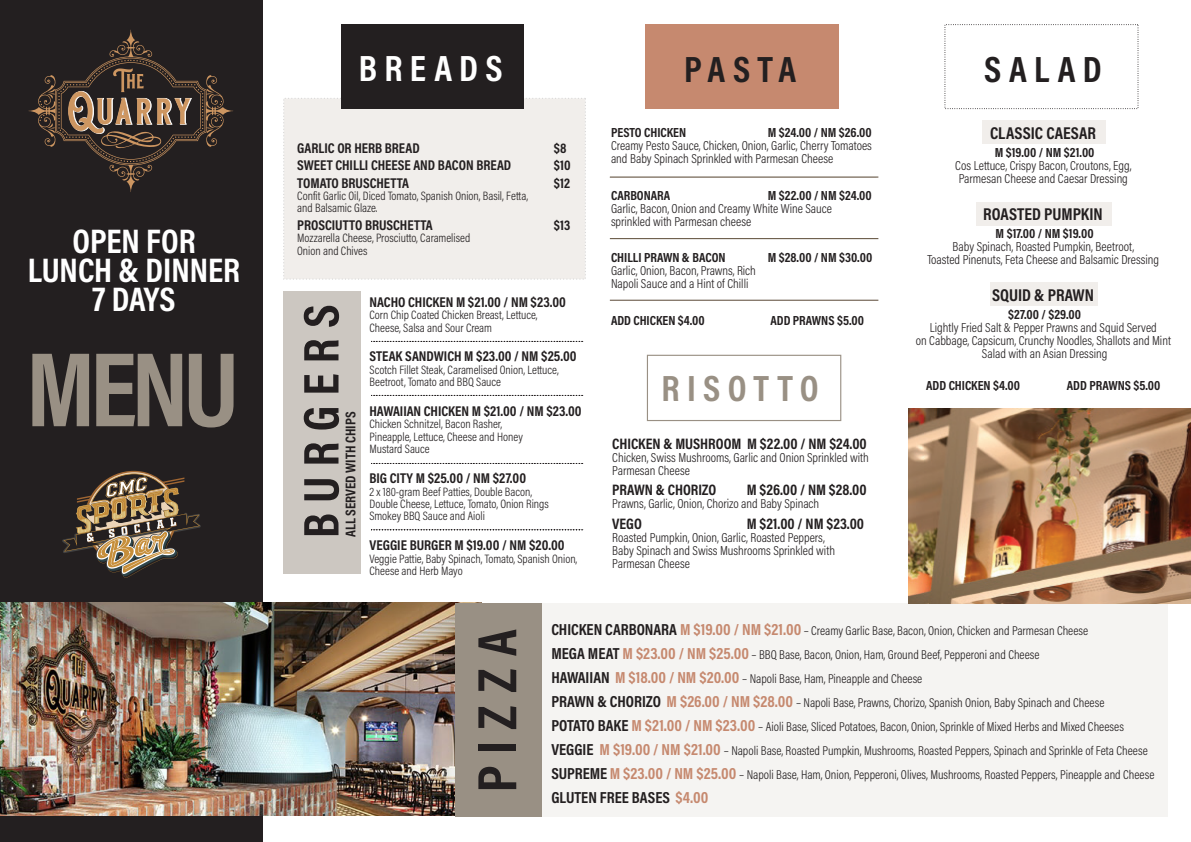
<style>
.page{position:relative;width:1191px;height:842px;background:#fff}
.page>*{position:absolute;margin:0;border:0;box-sizing:border-box;transform-origin:0 0}
.t1{font:700 107px "Acumin Pro Cond";color:#999084}
.t2{font:700 55.9px "Acumin Pro Cond";letter-spacing:.21em;color:#231f20}
.t3{font:700 50.6px "Acumin Pro Cond";letter-spacing:.2em;color:#231f20}
.t4{font:700 36.8px "Acumin Pro Cond";letter-spacing:.195em;color:#231f20}
.t5{font:700 36.8px "Acumin Pro Cond";letter-spacing:.2em;color:#999084}
.t6{font:700 36.8px "Acumin Pro Cond";letter-spacing:.2em;color:#fff}
.t7{font:700 34.4px/29.1px "Acumin Pro Cond";color:#fff;text-align:center}
.t8{font:700 17.3px "Acumin Pro Cond";color:#231f20}
.t9{font:700 16.1px "Acumin Pro Cond";color:#231f20}
.t10{font:700 15.3px "Acumin Pro Cond";color:#231f20}
.t11{font:700 14.3px "Acumin Pro Cond";color:#231f20}
.t12{font:700 13.3px "Acumin Pro Cond";color:#231f20}
.t13{font:300 13.1px/13px "Acumin Pro Cond";color:#231f20}
.t14{font:300 12.9px/24px "Acumin Pro Cond";color:#231f20}
.t15{font:300 12.3px/12.4px "Acumin Pro Cond";color:#231f20}
.s1{font-weight:700;font-size:16.1px}
.s2{font-weight:700;font-size:16.1px;color:#c6896f}
.s3{color:#c6896f}
</style>
<div class="page">
<div style="left:455px;top:603px;width:713px;height:213px;background:#f5f4f2"></div>
<div style="left:981px;top:120px;width:124px;height:24px;background:#f1eeeb"></div>
<div style="left:976px;top:202px;width:135px;height:24px;background:#f1eeeb"></div>
<div style="left:990px;top:282px;width:107px;height:24px;background:#f1eeeb"></div>
<div style="left:283px;top:98px;width:303px;height:182px;background:#f1eeeb"></div>
<div style="left:0;top:0;width:263px;height:842px;background:#231f20"></div>
<svg style="left:28px;top:29px;width:205px;height:163px"></svg>
<img style="left:0;top:603px;width:455px;height:213px">
<div style="left:283px;top:291px;width:78px;height:282px;background:#ccc7c1"></div>
<svg style="left:371px;top:341px;width:212px;height:1px"></svg>
<svg style="left:371px;top:395px;width:212px;height:1px"></svg>
<svg style="left:371px;top:463px;width:212px;height:1px"></svg>
<svg style="left:371px;top:529px;width:212px;height:1px"></svg>
<div style="left:455px;top:603px;width:86px;height:214px;background:#999084"></div>
<div style="left:341px;top:25px;width:183px;height:84px;background:#231f20"></div>
<div style="left:646px;top:25px;width:193px;height:84px;background:#c6896f"></div>
<div style="left:647px;top:355px;width:194px;height:66px;border:1px solid #999084"></div>
<hr style="left:610px;top:177px;width:268px;height:1px;background:#5a4835">
<hr style="left:610px;top:238px;width:268px;height:1px;background:#5a4835">
<hr style="left:610px;top:300px;width:268px;height:1px;background:#5a4835">
<img style="left:908px;top:409px;width:283px;height:194px">
<svg style="left:62px;top:471px;width:139px;height:107px"></svg>
<h3 class="t7" style="left:28px;top:225px;width:214px">OPEN FOR<br>LUNCH &amp; DINNER<br>7 DAYS</h3>
<h1 class="t1" style="left:26px;top:319px;width:215px">MENU</h1>
<h3 class="t6" style="left:359px;top:44px;width:145px">BREADS</h3>
<h3 class="t4" style="left:684px;top:45px;width:114px">PASTA</h3>
<h3 class="t4" style="left:984px;top:45px;width:119px">SALAD</h3>
<p class="t11" style="left:297px;top:139px;width:124px">GARLIC OR HERB BREAD</p>
<p class="t11" style="left:554px;top:139px;width:14px">$8</p>
<p class="t11" style="left:297px;top:156px;width:215px">SWEET CHILLI CHEESE AND BACON BREAD</p>
<p class="t11" style="left:554px;top:156px;width:18px">$10</p>
<p class="t11" style="left:297px;top:173px;width:113px">TOMATO BRUSCHETTA</p>
<p class="t11" style="left:554px;top:173px;width:18px">$12</p>
<p class="t15" style="left:297px;top:189px;width:232px">Confit Garlic Oil, Diced Tomato, Spanish Onion, Basil, Fetta, and Balsamic Glaze.</p>
<p class="t11" style="left:297px;top:215px;width:137px">PROSCIUTTO BRUSCHETTA</p>
<p class="t11" style="left:554px;top:215px;width:18px">$13</p>
<p class="t15" style="left:297px;top:231px;width:174px">Mozzarella Cheese, Prosciutto, Caramelised<br>Onion and Chives</p>
<h3 class="t3" style="left:288px;top:538px;width:235px;rotate:-90deg">BURGERS</h3>
<p class="t11" style="left:341px;top:537px;width:127px;rotate:-90deg">ALL SERVED WITH CHIPS</p>
<p class="t11" style="left:369px;top:292px;width:198px">NACHO CHICKEN M $21.00 / NM $23.00</p>
<p class="t15" style="left:369px;top:308px;width:169px">Corn Chip Coated Chicken Breast, Lettuce,<br>Cheese, Salsa and Sour Cream</p>
<p class="t11" style="left:369px;top:347px;width:208px">STEAK SANDWICH M $23.00 / NM $25.00</p>
<p class="t15" style="left:369px;top:363px;width:191px">Scotch Fillet Steak, Caramelised Onion, Lettuce,<br>Beetroot, Tomato and BBQ Sauce</p>
<p class="t11" style="left:369px;top:402px;width:214px">HAWAIIAN CHICKEN M $21.00 / NM $23.00</p>
<p class="t15" style="left:369px;top:418px;width:155px">Chicken Schnitzel, Bacon Rasher,<br>Pineapple, Lettuce, Cheese and Honey<br>Mustard Sauce</p>
<p class="t11" style="left:369px;top:469px;width:158px">BIG CITY M $25.00 / NM $27.00</p>
<p class="t15" style="left:369px;top:485px;width:181px">2 x 180-gram Beef Patties, Double Bacon,<br>Double Cheese, Lettuce, Tomato, Onion Rings<br>Smokey BBQ Sauce and Aioli</p>
<p class="t11" style="left:369px;top:536px;width:196px">VEGGIE BURGER M $19.00 / NM $20.00</p>
<p class="t15" style="left:369px;top:552px;width:209px">Veggie Pattie, Baby Spinach, Tomato, Spanish Onion,<br>Cheese and Herb Mayo</p>
<p class="t12" style="left:611px;top:124px;width:77px">PESTO CHICKEN</p>
<p class="t12" style="left:767px;top:124px;width:105px">M $24.00 / NM $26.00</p>
<p class="t13" style="left:611px;top:139px;width:262px">Creamy Pesto Sauce, Chicken, Onion, Garlic, Cherry Tomatoes and Baby Spinach Sprinkled with Parmesan Cheese</p>
<p class="t12" style="left:611px;top:186px;width:61px">CARBONARA</p>
<p class="t12" style="left:767px;top:186px;width:105px">M $22.00 / NM $24.00</p>
<p class="t13" style="left:611px;top:201px;width:222px">Garlic, Bacon, Onion and Creamy White Wine Sauce sprinkled with Parmesan cheese</p>
<p class="t12" style="left:611px;top:249px;width:116px">CHILLI PRAWN &amp; BACON</p>
<p class="t12" style="left:767px;top:249px;width:106px">M $28.00 / NM $30.00</p>
<p class="t13" style="left:611px;top:264px;width:146px">Garlic, Onion, Bacon, Prawns, Rich<br>Napoli Sauce and a Hint of Chilli</p>
<p class="t12" style="left:611px;top:312px;width:95px">ADD CHICKEN $4.00</p>
<p class="t12" style="left:770px;top:312px;width:95px">ADD PRAWNS $5.00</p>
<h3 class="t5" style="left:661px;top:364px;width:159px">RISOTTO</h3>
<p class="t10" style="left:612px;top:433px;width:256px">CHICKEN &amp; MUSHROOM M $22.00 / NM $24.00</p>
<p class="t13" style="left:612px;top:450px;width:258px">Chicken, Swiss Mushrooms, Garlic and Onion Sprinkled with<br>Parmesan Cheese</p>
<p class="t10" style="left:612px;top:480px;width:106px">PRAWN &amp; CHORIZO</p>
<p class="t10" style="left:747px;top:480px;width:121px">M $26.00 / NM $28.00</p>
<p class="t13" style="left:612px;top:497px;width:208px">Prawns, Garlic, Onion, Chorizo and Baby Spinach</p>
<p class="t10" style="left:612px;top:513px;width:31px">VEGO</p>
<p class="t10" style="left:746px;top:513px;width:119px">M $21.00 / NM $23.00</p>
<p class="t13" style="left:612px;top:531px;width:224px">Roasted Pumpkin, Onion, Garlic, Roasted Peppers,<br>Baby Spinach and Swiss Mushrooms Sprinkled with<br>Parmesan Cheese</p>
<h3 class="t8" style="left:990px;top:122px;width:107px">CLASSIC CAESAR</h3>
<p class="t12" style="left:994px;top:144px;width:101px">M $19.00 / NM $21.00</p>
<p class="t13" style="left:955px;top:159px;width:178px">Cos Lettuce, Crispy Bacon, Croutons, Egg,<br>Parmesan Cheese and Caesar Dressing</p>
<h3 class="t8" style="left:983px;top:203px;width:121px">ROASTED PUMPKIN</h3>
<p class="t12" style="left:995px;top:225px;width:99px">M $17.00 / NM $19.00</p>
<p class="t13" style="left:927px;top:240px;width:233px;text-align:center">Baby Spinach, Roasted Pumpkin, Beetroot,<br>Toasted Pinenuts, Feta Cheese and Balsamic Dressing</p>
<h3 class="t8" style="left:992px;top:284px;width:103px">SQUID &amp; PRAWN</h3>
<p class="t12" style="left:1008px;top:306px;width:75px">$27.00 / $29.00</p>
<p class="t13" style="left:915px;top:321px;width:257px;text-align:center">Lightly Fried Salt &amp; Pepper Prawns and Squid Served<br>on Cabbage, Capsicum, Crunchy Noodles, Shallots and Mint<br>Salad with an Asian Dressing</p>
<p class="t12" style="left:926px;top:376px;width:95px">ADD CHICKEN $4.00</p>
<p class="t12" style="left:1067px;top:376px;width:95px">ADD PRAWNS $5.00</p>
<h2 class="t2" style="left:460px;top:792px;width:165px;rotate:-90deg">PIZZA</h2>
<p class="t14" style="left:551px;top:618px;width:604px"><span class="s1">CHICKEN CARBONARA</span> <span class="s2">M $19.00 / NM $21.00</span> – Creamy Garlic Base, Bacon, Onion, Chicken and Parmesan Cheese<br><span class="s1">MEGA MEAT</span> <span class="s2">M $23.00 / NM $25.00</span> – BBQ Base, Bacon, Onion, Ham, Ground Beef, Pepperoni and Cheese<br><span class="s1">HAWAIIAN</span> <span class="s2">M $18.00 / NM $20.00</span> – Napoli Base, Ham, Pineapple and Cheese<br><span class="s1">PRAWN &amp; CHORIZO</span> <span class="s2">M $26.00 / NM $28.00</span> – Napoli Base, Prawns, Chorizo, Spanish Onion, Baby Spinach and Cheese<br><span class="s1">POTATO BAKE</span> <span class="s2">M $21.00 / NM $23.00</span> – Aioli Base, Sliced Potatoes, Bacon, Onion, Sprinkle of Mixed Herbs and Mixed Cheeses <span class="s1">VEGGIE</span> <span class="s2">M $19.00 / NM $21.00</span> – Napoli Base, Roasted Pumpkin, Mushrooms, Roasted Peppers, Spinach and Sprinkle of Feta Cheese <span class="s1">SUPREME</span><span class="s2">M $23.00 / NM $25.00</span> – Napoli Base, Ham, Onion, Pepperoni, Olives, Mushrooms, Roasted Peppers, Pineapple and Cheese</p>
<p class="t9" style="left:551px;top:786px;width:158px">GLUTEN FREE BASES <span class="s3">$4.00</span></p>
</div>
